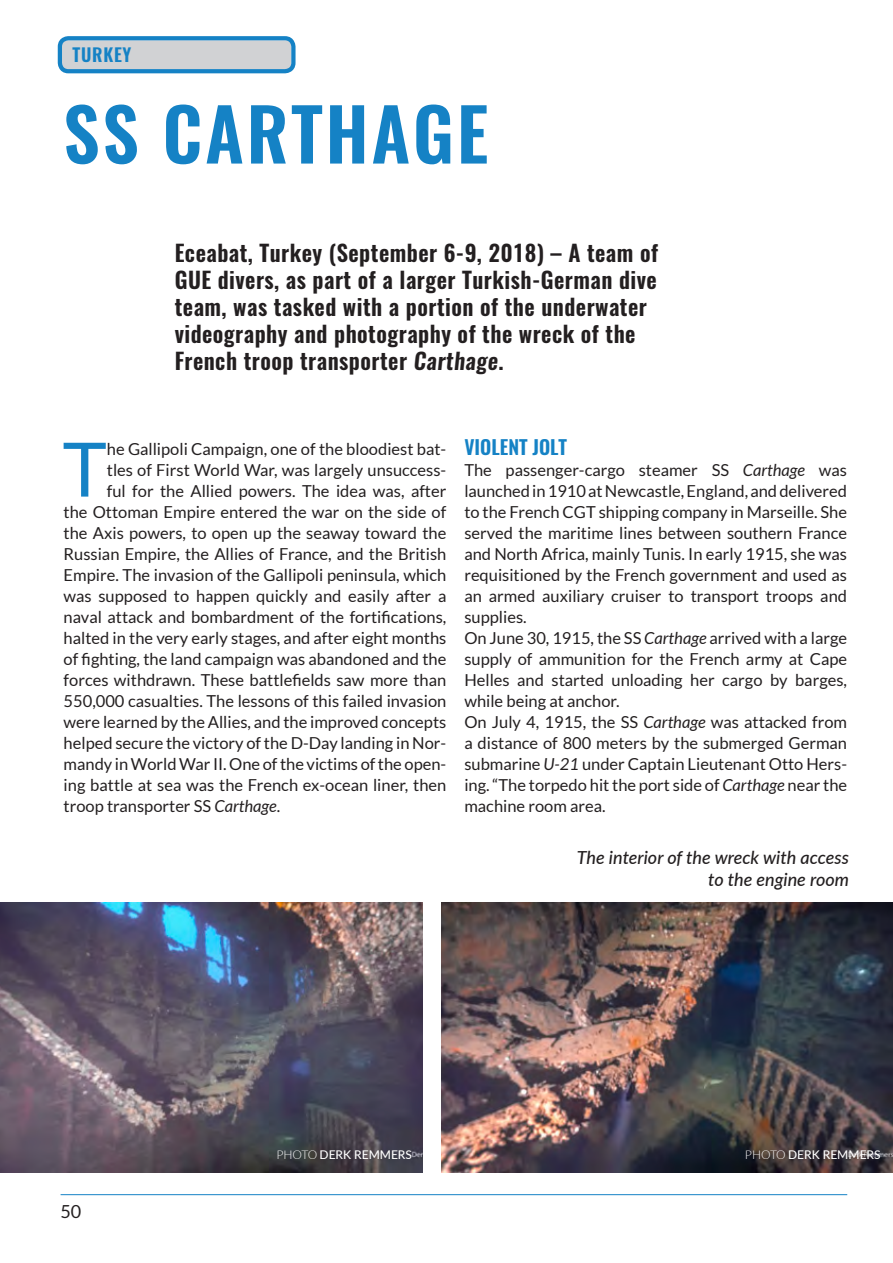
<style>
.page{position:relative;width:893px;height:1263px;background:#fff}
.page>*{position:absolute;margin:0;border:0;box-sizing:border-box;transform-origin:0 0}
.Body_uncial{font:75.15px "Lato";color:#1582c5}
.Blue_heading{font:600 72px "Oswald";letter-spacing:.04em;color:#1582c5}
.Deck{font:600 22.5px/27px "Oswald";letter-spacing:.02em;color:#231f20}
.Sub_heading{font:600 19.5px "Oswald";color:#1582c5}
.t1{font:italic 500 18px/21.6px "Lato";color:#231f20;text-align:right}
.Label{font:600 18px "Oswald";letter-spacing:.04em;color:#1582c5}
.t2{font:18px "Lato";color:#231f20}
.Body_uncial-2{font:16.5px "Lato";color:#231f20}
.Body_no_indentation{font:16.5px/21px "Lato";color:#231f20;text-align:justify}
.Photo_credit_white{font:500 12px "Lato";color:#fff}
.s1{font-style:italic}
.s2{font-weight:300}
</style>
<div class="page">
<hr style="left:61px;top:1194px;width:786px;height:1px;background:#1582c5">
<div style="left:62px;top:40px;width:229px;height:29px;background:#d1d2d4;border-radius:4px"></div>
<div style="left:58px;top:36px;width:238px;height:37px;border:4px solid #1582c5;border-radius:9px"></div>
<img style="left:0;top:903px;width:423px;height:270px">
<img style="left:442px;top:903px;width:451px;height:270px">
<p class="Label" style="left:73px;top:42px;width:60px">TURKEY</p>
<p class="Blue_heading" style="left:63px;top:84px;width:427px">SS CARTHAGE</p>
<p class="Deck" style="left:175px;top:240px;width:485px">Eceabat, Turkey (September 6-9, 2018) – A team of GUE divers, as part of a larger Turkish-German dive team, was tasked with a portion of the underwater videography and photography of the wreck of the French troop transporter <span class="s1">Carthage</span>.</p>
<p class="Body_uncial" style="left:63px;top:427px;width:46px">T</p>
<p class="Body_uncial-2" style="left:107px;top:439px;width:341px">he Gallipoli Campaign, one of the bloodiest bat-</p>
<p class="Body_uncial-2" style="left:107px;top:460px;width:341px">tles of First World War, was largely unsuccess-</p>
<p class="Body_uncial-2" style="left:107px;top:481px;width:341px">ful for the Allied powers. The idea was, after</p>
<p class="Body_uncial-2" style="left:64px;top:502px;width:384px">the Ottoman Empire entered the war on the side of</p>
<p class="Body_uncial-2" style="left:64px;top:523px;width:384px">the Axis powers, to open up the seaway toward the</p>
<p class="Body_uncial-2" style="left:64px;top:544px;width:384px">Russian Empire, the Allies of France, and the British</p>
<p class="Body_uncial-2" style="left:64px;top:565px;width:384px">Empire. The invasion of the Gallipoli peninsula, which</p>
<p class="Body_uncial-2" style="left:64px;top:586px;width:384px">was supposed to happen quickly and easily after a</p>
<p class="Body_uncial-2" style="left:64px;top:607px;width:384px">naval attack and bombardment of the fortifications,</p>
<p class="Body_uncial-2" style="left:64px;top:628px;width:384px">halted in the very early stages, and after eight months</p>
<p class="Body_uncial-2" style="left:64px;top:649px;width:384px">of fighting, the land campaign was abandoned and the</p>
<p class="Body_uncial-2" style="left:64px;top:670px;width:384px">forces withdrawn. These battlefields saw more than</p>
<p class="Body_uncial-2" style="left:64px;top:691px;width:384px">550,000 casualties. The lessons of this failed invasion</p>
<p class="Body_uncial-2" style="left:64px;top:712px;width:384px">were learned by the Allies, and the improved concepts</p>
<p class="Body_uncial-2" style="left:64px;top:733px;width:384px">helped secure the victory of the D-Day landing in Nor-</p>
<p class="Body_uncial-2" style="left:64px;top:754px;width:384px">mandy in World War II. One of the victims of the open-</p>
<p class="Body_uncial-2" style="left:64px;top:775px;width:384px">ing battle at sea was the French ex-ocean liner, then</p>
<p class="Body_uncial-2" style="left:64px;top:796px;width:218px">troop transporter SS <span class="s1">Carthage</span>.</p>
<p class="Sub_heading" style="left:464px;top:433px;width:104px">VIOLENT JOLT</p>
<p class="Body_no_indentation" style="left:464px;top:459px;width:384px">The passenger-cargo steamer SS <span class="s1">Carthage</span> was launched in 1910 at Newcastle, England, and delivered to the French CGT shipping company in Marseille. She served the maritime lines between southern France and North Africa, mainly Tunis. In early 1915, she was requisitioned by the French government and used as an armed auxiliary cruiser to transport troops and supplies.</p>
<p class="Body_no_indentation" style="left:464px;top:627px;width:384px">On June 30, 1915, the SS <span class="s1">Carthage</span> arrived with a large supply of ammunition for the French army at Cape Helles and started unloading her cargo by barges, while being at anchor.</p>
<p class="Body_no_indentation" style="left:464px;top:711px;width:384px">On July 4, 1915, the SS <span class="s1">Carthage</span> was attacked from a distance of 800 meters by the submerged German submarine <span class="s1">U-21</span> under Captain Lieutenant Otto Hers&shy;ing. “The torpedo hit the port side of <span class="s1">Carthage</span> near the machine room area.</p>
<p class="t1" style="left:577px;top:846px;width:274px">The interior of the wreck with access to the engine room</p>
<p class="t2" style="left:60px;top:1201px;width:22px">50</p>
<p class="Photo_credit_white" style="left:276px;top:1146px;width:137px"><span class="s2">PHOTO</span> DERK REMMERS</p>
<p class="Photo_credit_white" style="left:745px;top:1146px;width:137px"><span class="s2">PHOTO</span> DERK REMMERS</p>
</div>
